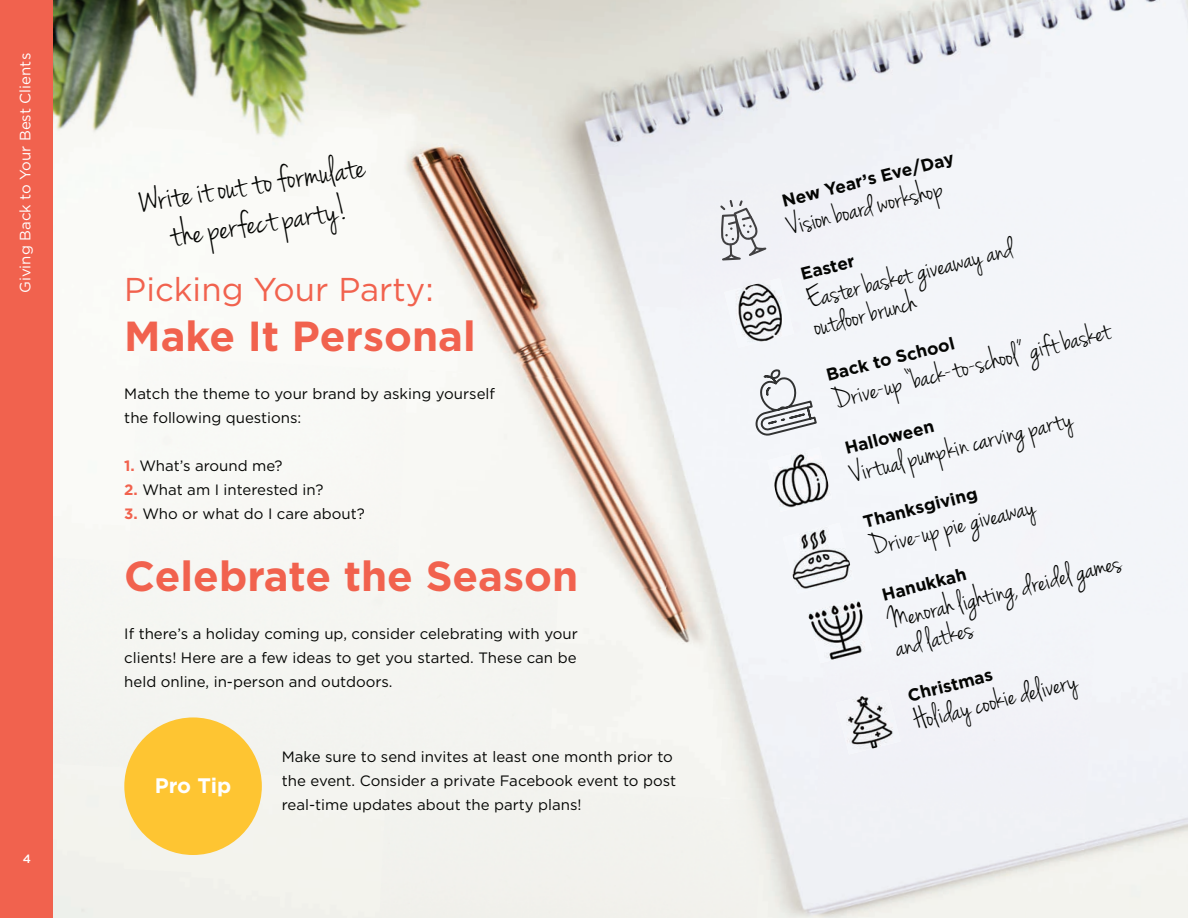
<style>
.page{position:relative;width:1188px;height:918px;background:#fff}
.page>*{position:absolute;margin:0;border:0;box-sizing:border-box;transform-origin:0 0}
.t1{font:700 42px "Gotham";color:#f1624e}
.t2{font:39px/39px "Jenna Sue";color:#040503;text-align:center}
.t3{font:33px "Gotham";color:#f1624e}
.t4{font:31.5px/28.7px "Jenna Sue";color:#040503}
.t5{font:700 21px "Gotham";letter-spacing:-.005em;color:#fff}
.t6{font:700 17.25px "Gotham";color:#040503}
.t7{font:15px/24px "Gotham";color:#040503}
.t8{font:15px "Gotham";color:#fff}
.t9{font:500 12px "Gotham";color:#fff}
.s1{font-weight:700;color:#f1624e}
</style>
<div class="page">
<img style="left:159px;top:0;width:260px;height:151px">
<img style="left:419px;top:0;width:269px;height:165px">
<img style="left:688px;top:0;width:268px;height:179px">
<img style="left:956px;top:0;width:232px;height:193px">
<img style="left:52px;top:0;width:107px;height:558px">
<img style="left:139px;top:151px;width:280px;height:205px">
<img style="left:408px;top:165px;width:280px;height:205px">
<div style="left:129px;top:356px;width:280px;height:214px;background:#f8f8f5"></div>
<img style="left:397px;top:370px;width:280px;height:214px">
<div style="left:935px;top:399px;width:253px;height:214px;background:#f3f5f9"></div>
<div style="left:52px;top:558px;width:238px;height:206px;background:#f4f5f1"></div>
<img style="left:548px;top:584px;width:280px;height:217px">
<div style="left:52px;top:764px;width:335px;height:154px;background:#f3f3ed"></div>
<div style="left:379px;top:781px;width:384px;height:137px;background:#f2f2ed"></div>
<img style="left:757px;top:801px;width:275px;height:117px">
<img style="left:1026px;top:815px;width:60px;height:103px">
<div style="left:0;top:0;width:52px;height:918px;background:#f1624e"></div>
<div style="left:124px;top:717px;width:138px;height:138px;background:#fec532;border-radius:50%"></div>
<svg style="left:720px;top:200px;width:46px;height:61px"></svg>
<img style="left:724px;top:278px;width:70px;height:70px">
<img style="left:768px;top:447px;width:64px;height:65px">
<img style="left:783px;top:523px;width:71px;height:71px">
<img style="left:807px;top:599px;width:65px;height:64px">
<img style="left:836px;top:690px;width:65px;height:64px">
<svg style="left:753px;top:368px;width:65px;height:70px"></svg>
<p class="t8" style="left:16px;top:293px;width:242px;rotate:-90deg">Giving Back to Your Best Clients</p>
<p class="t9" style="left:23px;top:851px;width:10px">4</p>
<h2 class="t2" style="left:137px;top:183px;width:230px;rotate:-9deg">Write it out to formulate the perfect party!</h2>
<h3 class="t3" style="left:124px;top:268px;width:311px">Picking Your Party:</h3>
<h1 class="t1" style="left:124px;top:308px;width:353px">Make It Personal</h1>
<p class="t7" style="left:124px;top:381px;width:372px">Match the theme to your brand by asking yourself the following questions:</p>
<p class="t7" style="left:124px;top:453px;width:160px"><span class="s1">1.</span> What’s around me?</p>
<p class="t7" style="left:124px;top:477px;width:201px"><span class="s1">2.</span> What am I interested in?</p>
<p class="t7" style="left:124px;top:501px;width:242px"><span class="s1">3.</span> Who or what do I care about?</p>
<h1 class="t1" style="left:124px;top:548px;width:455px">Celebrate the Season</h1>
<p class="t7" style="left:124px;top:621px;width:455px;text-align:justify">If there’s a holiday coming up, consider celebrating with your clients! Here are a few ideas to get you started. These can be held online, in-person and outdoors.</p>
<h3 class="t5" style="left:155px;top:772px;width:78px">Pro Tip</h3>
<p class="t7" style="left:282px;top:745px;width:396px">Make sure to send invites at least one month prior to the event. Consider a private Facebook event to post real-time updates about the party plans!</p>
<p class="t6" style="left:780px;top:190px;width:178px;rotate:-14deg">New Year’s Eve/Day</p>
<h3 class="t4" style="left:786px;top:213px;width:160px;rotate:-14deg">Vision board workshop</h3>
<p class="t6" style="left:798px;top:263px;width:57px;rotate:-14deg">Easter</p>
<h3 class="t4" style="left:804px;top:286px;width:214px;rotate:-14deg">Easter basket giveaway and outdoor brunch</h3>
<p class="t6" style="left:824px;top:364px;width:133px;rotate:-14deg">Back to School</p>
<h3 class="t4" style="left:830px;top:387px;width:287px;rotate:-14deg">Drive-up “back-to-school” gift basket</h3>
<p class="t6" style="left:842px;top:437px;width:93px;rotate:-14deg">Halloween</p>
<h3 class="t4" style="left:848px;top:460px;width:229px;rotate:-14deg">Virtual pumpkin carving party</h3>
<p class="t6" style="left:861px;top:510px;width:118px;rotate:-14deg">Thanksgiving</p>
<h3 class="t4" style="left:867px;top:534px;width:171px;rotate:-14deg">Drive-up pie giveaway</h3>
<p class="t6" style="left:880px;top:584px;width:88px;rotate:-14deg">Hanukkah</p>
<h3 class="t4" style="left:886px;top:607px;width:241px;rotate:-14deg">Menorah lighting, dreidel games and latkes</h3>
<p class="t6" style="left:905px;top:684px;width:89px;rotate:-14deg">Christmas</p>
<h3 class="t4" style="left:911px;top:708px;width:169px;rotate:-14deg">Holiday cookie delivery</h3>
</div>
